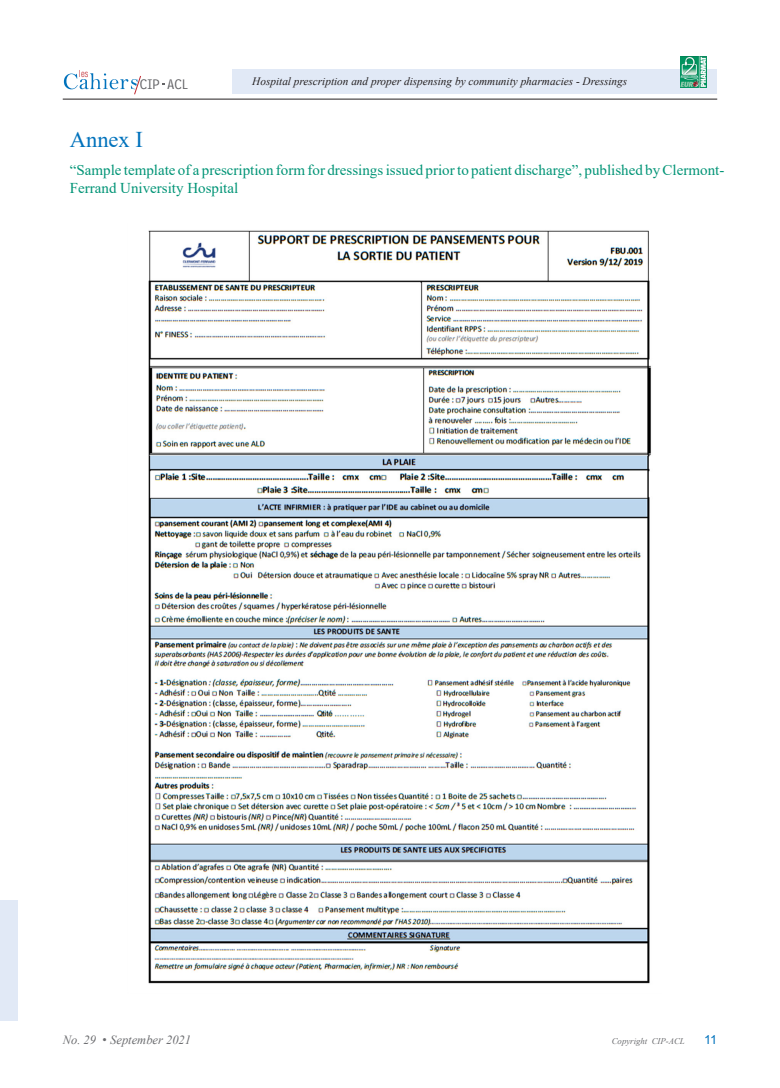
<style>
.page{position:relative;width:780px;height:1088px;background:#fff}
.page>*{position:absolute;margin:0;border:0;box-sizing:border-box;transform-origin:0 0}
.t1{font:22.5px "Times New Roman";color:#0072bc}
.t2{font:15px/18px "Times New Roman";color:#009476}
.t3{font:300 14.75px "Bell Design";letter-spacing:.02em;color:#636366}
.t4{font:italic 12.5px "Times New Roman";color:#6c6d70}
.t5{font:12.5px "Arial MT Std";color:#0072bc}
.t6{font:italic 11.25px "Times New Roman";color:#231f20}
.t7{font:300 condensed 9.38px "Helvetica";color:#c0262d}
.t8{font:italic 8.75px "Times New Roman";color:#6c6d70}
.s1{font-family:"Arial MT Std";font-style:normal}
</style>
<div class="page">
<hr style="left:63px;top:99px;width:654px;height:1px;background:#231f20">
<div style="left:231px;top:69px;width:485px;height:25px;background:#e1e9f6"></div>
<svg style="left:64px;top:73px;width:77px;height:21px"></svg>
<img style="left:680px;top:57px;width:26px;height:30px">
<div style="left:0;top:900px;width:18px;height:120px;background:#e1e9f6"></div>
<img style="left:148px;top:230px;width:503px;height:754px">
<p class="t7" style="left:79px;top:68px;width:11px">les</p>
<p class="t3" style="left:140px;top:76px;width:21px">CIP</p>
<p class="t6" style="left:252px;top:74px;width:376px">Hospital prescription and proper dispensing by community pharmacies - Dressings</p>
<p class="t3" style="left:167px;top:76px;width:22px">ACL</p>
<h1 class="t1" style="left:70px;top:123px;width:75px">Annex I</h1>
<p class="t2" style="left:70px;top:161px;width:656px">“Sample template of a prescription form for dressings issued prior to patient discharge”, published by Clermont-<br>Ferrand University Hospital</p>
<p class="t4" style="left:63px;top:1031px;width:130px">No. 29 <span class="s1">•</span> September 2021</p>
<p class="t8" style="left:611px;top:1035px;width:74px">Copyright CIP-ACL</p>
<p class="t5" style="left:704px;top:1032px;width:14px">11</p>
</div>
